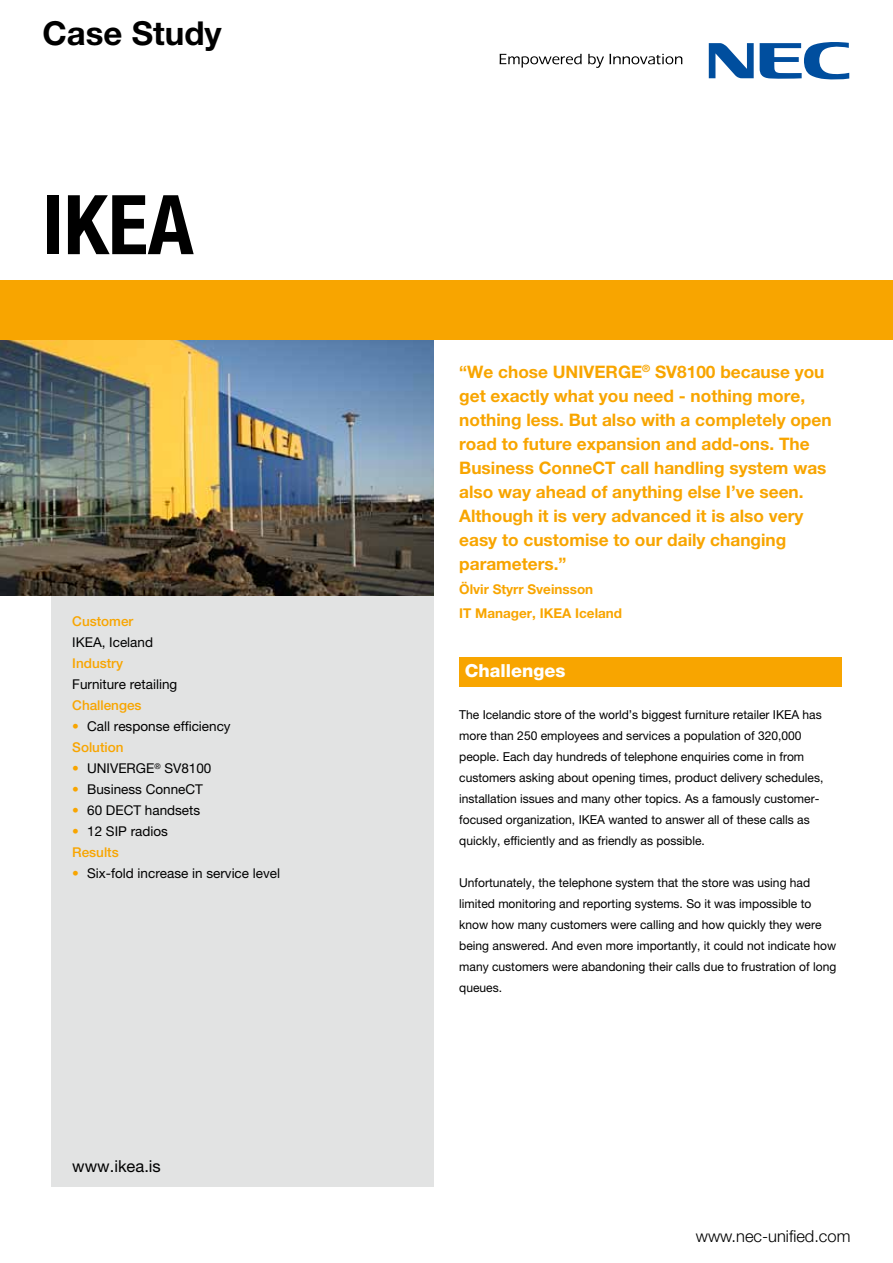
<style>
.page{position:relative;width:893px;height:1263px;background:#fff}
.page>*{position:absolute;margin:0;border:0;box-sizing:border-box;transform-origin:0 0}
.t1{font:700 condensed 82.5px "Helvetica Neue LT Pro";color:#000}
.t2{font:700 33px "Helvetica Neue LT Pro";color:#000}
.t3{font:800 18px "Helvetica Neue LT Pro";color:#fff}
.t4{font:700 17.25px/24px "Helvetica Neue LT Pro";color:#f8a500}
.t5{font:300 16.5px "Helvetica Neue LT Pro";color:#000}
.t6{font:16.5px "Helvetica Neue LT Pro";color:#000}
.t7{font:13.5px/21px "Helvetica Neue LT Pro";color:#000}
.t8{font:700 13.5px/24px "Helvetica Neue LT Pro";color:#f8a500}
.t9{font:500 13.5px "Helvetica Neue LT Pro";color:#f8a500}
.t10{font:12.3px/21px "Helvetica Neue LT Pro";color:#000}
.s1{font-weight:500;color:#f8a500}
</style>
<div class="page">
<svg style="left:500px;top:54px;width:82px;height:14px"></svg>
<svg style="left:588px;top:54px;width:16px;height:14px"></svg>
<svg style="left:610px;top:54px;width:72px;height:10px"></svg>
<svg style="left:709px;top:43px;width:45px;height:35px"></svg>
<svg style="left:760px;top:42px;width:89px;height:38px"></svg>
<div style="left:0;top:281px;width:893px;height:59px;background:#f8a500"></div>
<div style="left:51px;top:540px;width:383px;height:646px;background:#e2e3e3"></div>
<img style="left:0;top:340px;width:434px;height:255px">
<div style="left:459px;top:657px;width:383px;height:30px;background:#f8a500"></div>
<h2 class="t2" style="left:43px;top:13px;width:181px">Case Study</h2>
<h1 class="t1" style="left:43px;top:175px;width:153px">IKEA</h1>
<p class="t9" style="left:72px;top:613px;width:63px">Customer</p>
<p class="t7" style="left:72px;top:632px;width:82px">IKEA, Iceland</p>
<p class="t9" style="left:72px;top:655px;width:52px">Industry</p>
<p class="t7" style="left:72px;top:674px;width:107px">Furniture retailing</p>
<p class="t9" style="left:72px;top:697px;width:71px">Challenges</p>
<p class="t7" style="left:72px;top:716px;width:160px"><span class="s1">•</span> Call response efficiency<br><span class="s1">Solution</span></p>
<p class="t7" style="left:72px;top:758px;width:141px"><span class="s1">•</span> UNIVERGE<sup>®</sup> SV8100</p>
<p class="t7" style="left:72px;top:779px;width:132px"><span class="s1">•</span> Business ConneCT</p>
<p class="t7" style="left:72px;top:800px;width:129px"><span class="s1">•</span> 60 DECT handsets</p>
<p class="t7" style="left:72px;top:821px;width:97px"><span class="s1">•</span> 12 SIP radios<br><span class="s1">Results</span></p>
<p class="t7" style="left:72px;top:863px;width:209px"><span class="s1">•</span> Six-fold increase in service level</p>
<h3 class="t6" style="left:72px;top:1156px;width:90px">www.ikea.is</h3>
<p class="t4" style="left:459px;top:359px;width:374px">“We chose UNIVERGE<sup>®</sup> SV8100 because you get exactly what you need - nothing more, nothing less. But also with a completely open road to future expansion and add-ons. The Business ConneCT call handling system was also way ahead of anything else I’ve seen.<br>Although it is very advanced it is also very easy to customise to our daily changing parameters.”</p>
<p class="t8" style="left:459px;top:577px;width:164px">Ölvir Styrr Sveinsson<br>IT Manager, IKEA Iceland</p>
<h3 class="t3" style="left:465px;top:660px;width:102px">Challenges</h3>
<p class="t10" style="left:459px;top:704px;width:366px">The Icelandic store of the world’s biggest furniture retailer IKEA has more than 250 employees and services a population of 320,000 people. Each day hundreds of telephone enquiries come in from customers asking about opening times, product delivery schedules, installation issues and many other topics. As a famously customer&shy;focused organization, IKEA wanted to answer all of these calls as quickly, efficiently and as friendly as possible.</p>
<p class="t10" style="left:459px;top:872px;width:379px">Unfortunately, the telephone system that the store was using had limited monitoring and reporting systems. So it was impossible to know how many customers were calling and how quickly they were being answered. And even more importantly, it could not indicate how many customers were abandoning their calls due to frustration of long queues.</p>
<h3 class="t5" style="left:696px;top:1226px;width:156px">www.nec-unified.com</h3>
</div>
